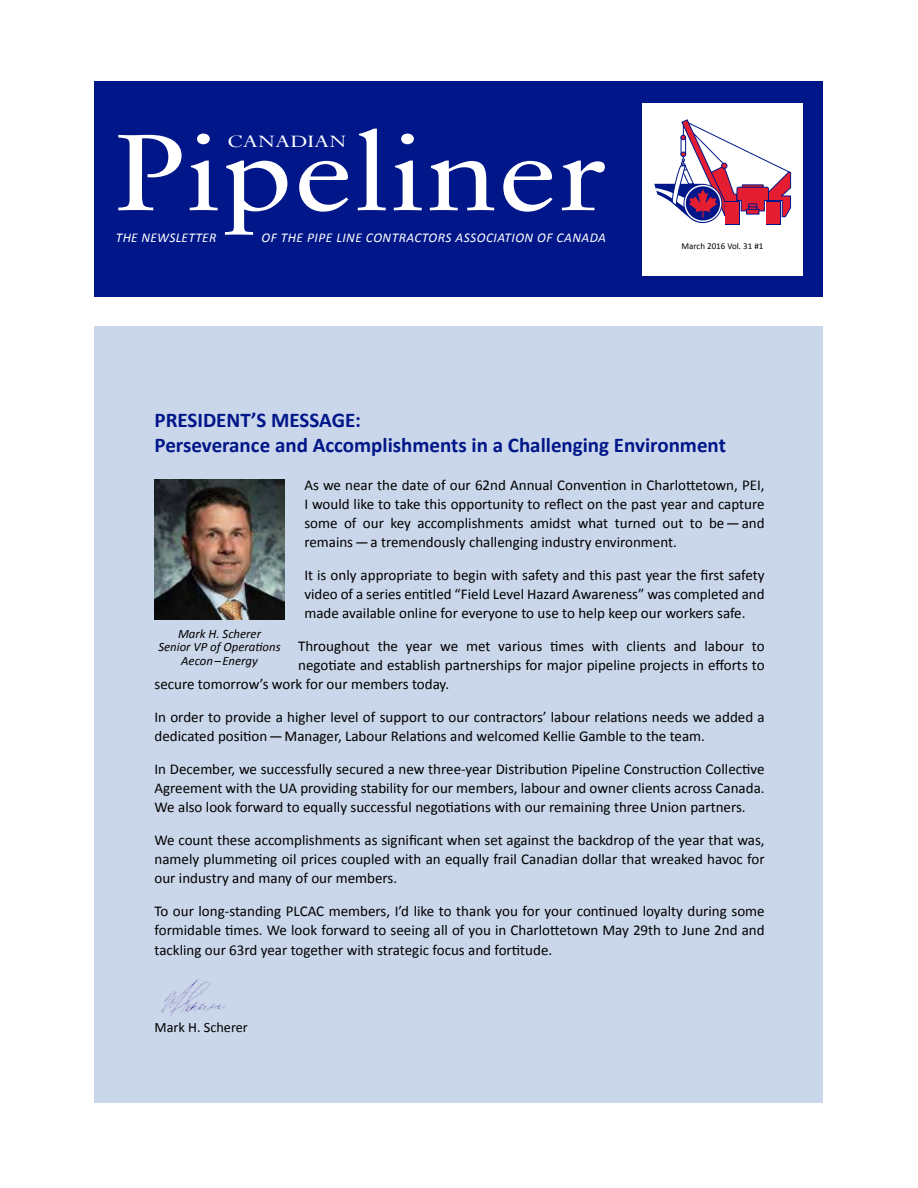
<style>
.page{position:relative;width:918px;height:1188px;background:#fff}
.page>*{position:absolute;margin:0;border:0;box-sizing:border-box;transform-origin:0 0}
.t1{font:108px "Classical Garamond BT";color:#fff;scale:1.2 1}
.t2{font:700 21px/25.2px "Calibri";color:#001689}
.t3{font:19.5px "Perpetua";letter-spacing:-.005em;color:#fff;scale:1.32 1}
.t4{font:15px/19.2px "Calibri";color:#000;text-align:justify}
.t5{font:14.25px "Calibri";color:#000}
.t6{font:italic 13.35px "Calibri";letter-spacing:.035em;color:#fff}
.t7{font:italic 12.75px/13.5px "Calibri";color:#000;text-align:center}
.t8{font:9px "Calibri";color:#000}
</style>
<div class="page">
<div style="left:94px;top:81px;width:730px;height:216px;background:#001689"></div>
<div style="left:642px;top:103px;width:161px;height:173px;background:#fff"></div>
<div style="left:766px;top:202px;width:15px;height:23px;background:#001689"></div>
<div style="left:725px;top:202px;width:15px;height:23px;background:#001689"></div>
<svg style="left:654px;top:119px;width:137px;height:105px"></svg>
<div style="left:94px;top:326px;width:730px;height:776px;background:#cad7eb"></div>
<img style="left:154px;top:479px;width:130px;height:141px">
<img style="left:161px;top:979px;width:64px;height:37px">
<h1 class="t1" style="left:114px;top:106px;width:414px">Pipeliner</h1>
<p class="t6" style="left:116px;top:228px;width:102px">THE NEWSLETTER</p>
<p class="t6" style="left:261px;top:228px;width:346px">OF THE PIPE LINE CONTRACTORS ASSOCIATION OF CANADA</p>
<h3 class="t3" style="left:227px;top:129px;width:92px">CANADIAN</h3>
<p class="t8" style="left:682px;top:241px;width:83px">March 2016 Vol. 31 #1</p>
<h2 class="t2" style="left:155px;top:407px;width:573px">PRESIDENT’S MESSAGE:<br>Perseverance and Accomplishments in a Challenging Environment</h2>
<p class="t4" style="left:304px;top:475px;width:462px">As we near the date of our 62nd Annual Convention in Charlottetown, PEI, I would like to take this opportunity to reflect on the past year and capture some of our key accomplishments amidst what turned out to be — and remains — a tremendously challenging industry environment.</p>
<p class="t4" style="left:304px;top:565px;width:462px">It is only appropriate to begin with safety and this past year the first safety video of a series entitled “Field Level Hazard Awareness” was completed and made available online for everyone to use to help keep our workers safe.</p>
<p class="t4" style="left:298px;top:636px;width:468px">Throughout the year we met various times with clients and labour to</p>
<p class="t4" style="left:298px;top:656px;width:468px">negotiate and establish partnerships for major pipeline projects in efforts to</p>
<p class="t4" style="left:154px;top:675px;width:296px">secure tomorrow’s work for our members today.</p>
<p class="t4" style="left:154px;top:707px;width:612px">In order to provide a higher level of support to our contractors’ labour relations needs we added a dedicated position — Manager, Labour Relations and welcomed Kellie Gamble to the team.</p>
<p class="t4" style="left:154px;top:759px;width:612px">In December, we successfully secured a new three-year Distribution Pipeline Construction Collective Agreement with the UA providing stability for our members, labour and owner clients across Canada.<br>We also look forward to equally successful negotiations with our remaining three Union partners.</p>
<p class="t4" style="left:154px;top:830px;width:612px">We count these accomplishments as significant when set against the backdrop of the year that was, namely plummeting oil prices coupled with an equally frail Canadian dollar that wreaked havoc for our industry and many of our members.</p>
<p class="t4" style="left:154px;top:902px;width:612px">To our long-standing PLCAC members, I’d like to thank you for your continued loyalty during some formidable times. We look forward to seeing all of you in Charlottetown May 29th to June 2nd and tackling our 63rd year together with strategic focus and fortitude.</p>
<p class="t7" style="left:158px;top:626px;width:124px">Mark H. Scherer<br>Senior VP of Operations<br>Aecon – Energy</p>
<p class="t5" style="left:155px;top:1018px;width:95px">Mark H. Scherer</p>
</div>
